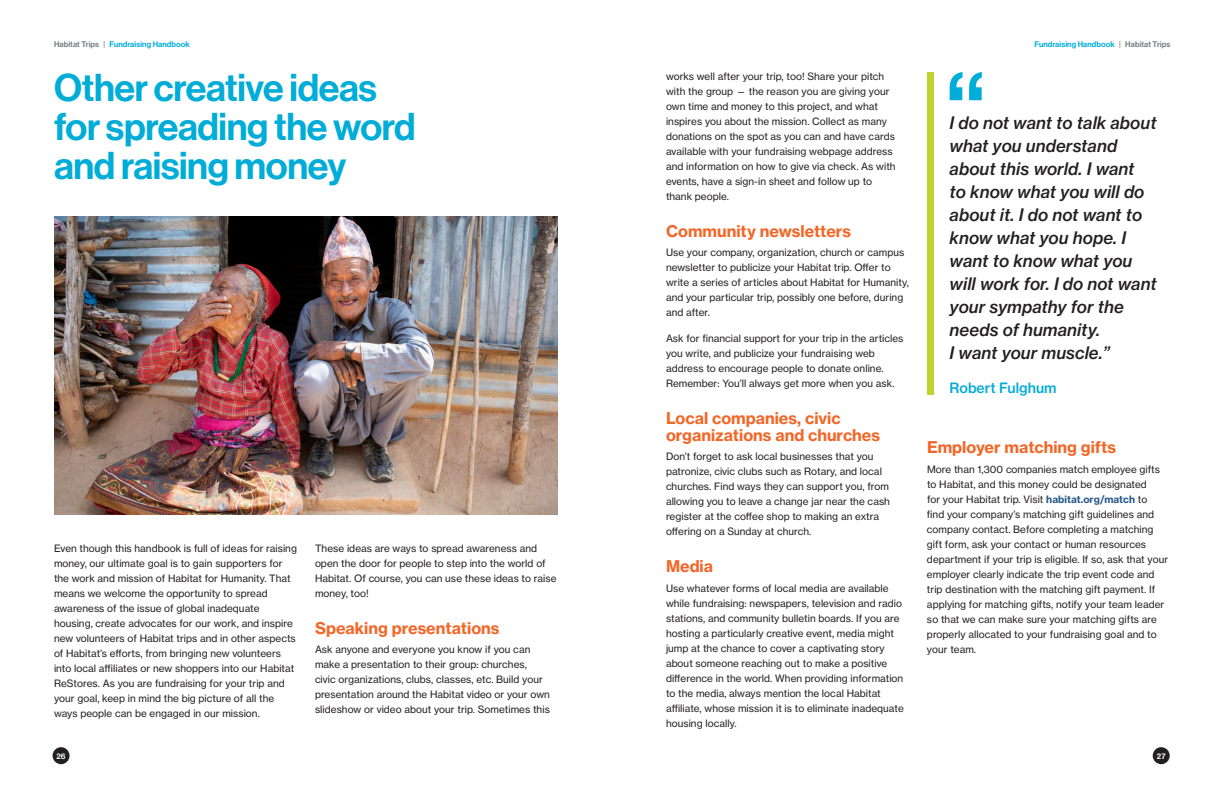
<style>
.page{position:relative;width:1224px;height:792px;background:#fff}
.page>*{position:absolute;margin:0;border:0;box-sizing:border-box;transform-origin:0 0}
.page_headers{font:38px/39px "N Haas Grotesk DS Pro 65 Md";letter-spacing:-.01em;color:#00acd8}
.body_copy{font:17px/23px "N Haas Grotesk TX Pro 66 Md It";letter-spacing:.005em;color:#231f20}
.subhead-orange-bold{font:16px/17px "N Haas Grotesk TX Pro 75 Bd";color:#f26728}
.body_copy-2{font:14px "N Haas Grotesk TX Pro 65 Md";color:#00acd8}
.body_copy-3{font:10px/15px "N Haas Grotesk TX Pro 55 Rg";letter-spacing:.005em;color:#231f20}
.t1{font:8px "N Haas Grotesk DS Pro 65 Md";letter-spacing:.01em;color:#00acd8}
.t2{font:8px "N Haas Grotesk DS Pro 65 Md";color:#fff}
.s1{color:#787d83}
.s2{font-family:"N Haas Grotesk TX Pro 75 Bd";color:#265988}
</style>
<div class="page">
<div style="left:53px;top:747px;width:17px;height:17px;background:#231f20;border-radius:50%"></div>
<div style="left:1153px;top:747px;width:17px;height:17px;background:#231f20;border-radius:50%"></div>
<div style="left:927px;top:72px;width:6px;height:322px;background:#bfd430"></div>
<svg style="left:950px;top:72px;width:32px;height:28px"></svg>
<img style="left:54px;top:217px;width:504px;height:297px">
<p class="t1" style="left:54px;top:40px;width:137px"><span class="s1">Habitat Trips |</span> Fundraising Handbook</p>
<p class="t1" style="left:1034px;top:40px;width:137px">Fundraising Handbook <span class="s1">| Habitat Trips</span></p>
<p class="page_headers" style="left:54px;top:69px;width:363px">Other creative ideas for spreading the word and raising money</p>
<p class="body_copy-3" style="left:54px;top:541px;width:244px">Even though this handbook is full of ideas for raising money, our ultimate goal is to gain supporters for the work and mission of Habitat for Humanity. That means we welcome the opportunity to spread awareness of the issue of global inadequate housing, create advocates for our work, and inspire new volunteers of Habitat trips and in other aspects of Habitat’s efforts, from bringing new volunteers into local affiliates or new shoppers into our Habitat ReStores. As you are fundraising for your trip and your goal, keep in mind the big picture of all the ways people can be engaged in our mission.</p>
<p class="body_copy-3" style="left:315px;top:541px;width:243px">These ideas are ways to spread awareness and open the door for people to step into the world of Habitat. Of course, you can use these ideas to raise money, too!</p>
<p class="subhead-orange-bold" style="left:315px;top:620px;width:186px">Speaking presentations</p>
<p class="body_copy-3" style="left:315px;top:642px;width:236px">Ask anyone and everyone you know if you can make a presentation to their group: churches, civic organizations, clubs, classes, etc. Build your presentation around the Habitat video or your own slideshow or video about your trip. Sometimes this</p>
<p class="body_copy-3" style="left:666px;top:69px;width:231px">works well after your trip, too! Share your pitch with the group — the reason you are giving your own time and money to this project, and what inspires you about the mission. Collect as many donations on the spot as you can and have cards available with your fundraising webpage address and information on how to give via check. As with events, have a sign-in sheet and follow up to thank people.</p>
<p class="subhead-orange-bold" style="left:666px;top:222px;width:187px">Community newsletters</p>
<p class="body_copy-3" style="left:666px;top:245px;width:244px">Use your company, organization, church or campus newsletter to publicize your Habitat trip. Offer to write a series of articles about Habitat for Humanity, and your particular trip, possibly one before, during and after.</p>
<p class="body_copy-3" style="left:666px;top:331px;width:239px">Ask for financial support for your trip in the articles you write, and publicize your fundraising web address to encourage people to donate online.<br>Remember: You’ll always get more when you ask.</p>
<p class="subhead-orange-bold" style="left:666px;top:409px;width:216px">Local companies, civic organizations and churches</p>
<p class="body_copy-3" style="left:666px;top:449px;width:225px">Don’t forget to ask local businesses that you patronize, civic clubs such as Rotary, and local churches. Find ways they can support you, from allowing you to leave a change jar near the cash register at the coffee shop to making an extra offering on a Sunday at church.</p>
<p class="subhead-orange-bold" style="left:666px;top:558px;width:49px">Media</p>
<p class="body_copy-3" style="left:666px;top:580px;width:239px">Use whatever forms of local media are available while fundraising: newspapers, television and radio stations, and community bulletin boards. If you are hosting a particularly creative event, media might jump at the chance to cover a captivating story about someone reaching out to make a positive difference in the world. When providing information to the media, always mention the local Habitat affiliate, whose mission it is to eliminate inadequate housing locally.</p>
<p class="body_copy" style="left:950px;top:111px;width:208px">I do not want to talk about what you understand about this world. I want<br>to know what you will do about it. I do not want to know what you hope. I want to know what you will work for. I do not want your sympathy for the needs of humanity.<br>I want your muscle.”</p>
<p class="body_copy-2" style="left:950px;top:379px;width:109px">Robert Fulghum</p>
<p class="subhead-orange-bold" style="left:927px;top:439px;width:191px">Employer matching gifts</p>
<p class="body_copy-3" style="left:927px;top:462px;width:243px">More than 1,300 companies match employee gifts to Habitat, and this money could be designated<br>for your Habitat trip. Visit <span class="s2">habitat.org/match</span> to<br>find your company’s matching gift guidelines and company contact. Before completing a matching gift form, ask your contact or human resources department if your trip is eligible. If so, ask that your employer clearly indicate the trip event code and trip destination with the matching gift payment. If applying for matching gifts, notify your team leader so that we can make sure your matching gifts are properly allocated to your fundraising goal and to your team.</p>
<p class="t2" style="left:57px;top:751px;width:11px">26</p>
<p class="t2" style="left:1157px;top:751px;width:10px">27</p>
</div>
